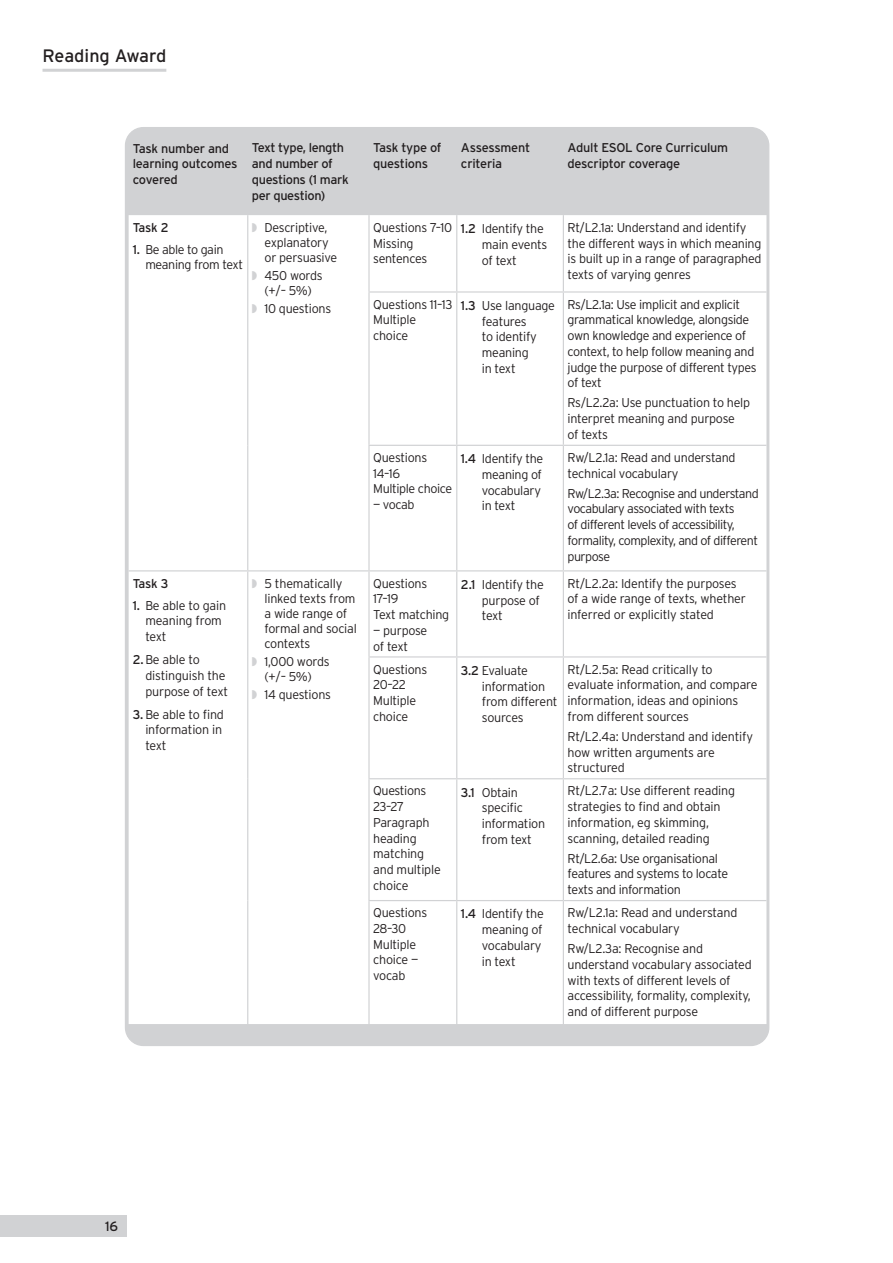
<style>
.page{position:relative;width:893px;height:1263px;background:#fff}
.page>*{position:absolute;margin:0;border:0;box-sizing:border-box;transform-origin:0 0}
.t1{font:18px "Interstate";letter-spacing:-.005em;color:#231f20}
.t2{font:13.5px "Interstate";color:#231f20}
.t3{font:300 12.75px/15.8px "Interstate";letter-spacing:-.02em;color:#231f20}
.t4{font:12.75px/15.8px "Interstate";letter-spacing:-.03em;color:#231f20}
.t5{font:300 12.75px/15.8px "Interstate";letter-spacing:-.04em;color:#231f20}
.s1{font-weight:400}
.s2{color:#d1d2d4}
</style>
<div class="page">
<div style="left:125px;top:128px;width:644px;height:917px;background:#d1d2d4;border-radius:18px"></div>
<div style="left:129px;top:215px;width:637px;height:809px;background:#fff"></div>
<hr style="left:247px;top:215px;width:1px;height:77px;background:#d1d2d4">
<hr style="left:247px;top:292px;width:1px;height:153px;background:#d1d2d4">
<hr style="left:247px;top:445px;width:1px;height:125px;background:#d1d2d4">
<hr style="left:368px;top:215px;width:2px;height:76px;background:#d1d2d4">
<hr style="left:456px;top:215px;width:1px;height:76px;background:#d1d2d4">
<hr style="left:563px;top:215px;width:1px;height:76px;background:#d1d2d4">
<hr style="left:368px;top:291px;width:89px;height:2px;background:#d1d2d4">
<hr style="left:368px;top:293px;width:2px;height:152px;background:#d1d2d4">
<hr style="left:457px;top:291px;width:106px;height:2px;background:#d1d2d4">
<hr style="left:456px;top:293px;width:1px;height:152px;background:#d1d2d4">
<hr style="left:563px;top:291px;width:203px;height:2px;background:#d1d2d4">
<hr style="left:563px;top:293px;width:1px;height:152px;background:#d1d2d4">
<hr style="left:368px;top:445px;width:89px;height:1px;background:#d1d2d4">
<hr style="left:368px;top:446px;width:2px;height:124px;background:#d1d2d4">
<hr style="left:457px;top:445px;width:106px;height:1px;background:#d1d2d4">
<hr style="left:456px;top:446px;width:1px;height:124px;background:#d1d2d4">
<hr style="left:563px;top:445px;width:203px;height:1px;background:#d1d2d4">
<hr style="left:563px;top:446px;width:1px;height:124px;background:#d1d2d4">
<hr style="left:129px;top:570px;width:119px;height:1px;background:#d1d2d4">
<hr style="left:248px;top:570px;width:121px;height:1px;background:#d1d2d4">
<hr style="left:247px;top:571px;width:1px;height:86px;background:#d1d2d4">
<hr style="left:247px;top:657px;width:1px;height:122px;background:#d1d2d4">
<hr style="left:247px;top:779px;width:1px;height:121px;background:#d1d2d4">
<hr style="left:247px;top:900px;width:1px;height:124px;background:#d1d2d4">
<hr style="left:369px;top:570px;width:88px;height:1px;background:#d1d2d4">
<hr style="left:368px;top:571px;width:2px;height:85px;background:#d1d2d4">
<hr style="left:457px;top:570px;width:106px;height:1px;background:#d1d2d4">
<hr style="left:456px;top:571px;width:1px;height:85px;background:#d1d2d4">
<hr style="left:563px;top:570px;width:203px;height:1px;background:#d1d2d4">
<hr style="left:563px;top:571px;width:1px;height:85px;background:#d1d2d4">
<hr style="left:368px;top:656px;width:89px;height:1px;background:#d1d2d4">
<hr style="left:368px;top:657px;width:2px;height:121px;background:#d1d2d4">
<hr style="left:457px;top:656px;width:106px;height:1px;background:#d1d2d4">
<hr style="left:456px;top:657px;width:1px;height:121px;background:#d1d2d4">
<hr style="left:563px;top:656px;width:203px;height:1px;background:#d1d2d4">
<hr style="left:563px;top:657px;width:1px;height:121px;background:#d1d2d4">
<hr style="left:368px;top:778px;width:89px;height:1px;background:#d1d2d4">
<hr style="left:368px;top:779px;width:2px;height:121px;background:#d1d2d4">
<hr style="left:457px;top:778px;width:106px;height:1px;background:#d1d2d4">
<hr style="left:456px;top:779px;width:1px;height:121px;background:#d1d2d4">
<hr style="left:563px;top:778px;width:203px;height:1px;background:#d1d2d4">
<hr style="left:563px;top:779px;width:1px;height:121px;background:#d1d2d4">
<hr style="left:368px;top:900px;width:89px;height:1px;background:#d1d2d4">
<hr style="left:368px;top:901px;width:2px;height:123px;background:#d1d2d4">
<hr style="left:457px;top:900px;width:106px;height:1px;background:#d1d2d4">
<hr style="left:456px;top:901px;width:1px;height:123px;background:#d1d2d4">
<hr style="left:563px;top:900px;width:203px;height:1px;background:#d1d2d4">
<hr style="left:563px;top:901px;width:1px;height:123px;background:#d1d2d4">
<hr style="left:43px;top:69px;width:123px;height:3px;background:#d1d2d4">
<div style="left:0;top:1215px;width:126px;height:21px;background:#d1d2d4"></div>
<h1 class="t1" style="left:43px;top:46px;width:125px">Reading Award</h1>
<p class="t4" style="left:133px;top:140px;width:106px">Task number and learning outcomes covered</p>
<p class="t4" style="left:252px;top:140px;width:98px">Text type, length and number of questions (1 mark per question)</p>
<p class="t4" style="left:373px;top:140px;width:70px">Task type of questions</p>
<p class="t4" style="left:461px;top:140px;width:71px">Assessment criteria</p>
<p class="t4" style="left:568px;top:140px;width:162px">Adult ESOL Core Curriculum descriptor coverage</p>
<p class="t4" style="left:133px;top:219px;width:37px">Task 2</p>
<p class="t3" style="left:145px;top:241px;width:99px;text-indent:-13px"><span class="s1">1.</span> Be able to gain meaning from text</p>
<p class="t3" style="left:373px;top:219px;width:81px">Questions 7–10<br>Missing sentences</p>
<p class="t3" style="left:482px;top:221px;width:67px;text-indent:-21px"><span class="s1">1.2</span> Identify the main events of text</p>
<p class="t3" style="left:568px;top:219px;width:196px">Rt/L2.1a: Understand and identify the different ways in which meaning is built up in a range of paragraphed texts of varying genres</p>
<p class="t3" style="left:373px;top:296px;width:81px">Questions 11–13<br>Multiple choice</p>
<p class="t3" style="left:482px;top:297px;width:75px;text-indent:-21px"><span class="s1">1.3</span> Use language features<br>to identify meaning<br>in text</p>
<p class="t3" style="left:568px;top:296px;width:190px">Rs/L2.1a: Use implicit and explicit grammatical knowledge, alongside own knowledge and experience of context, to help follow meaning and judge the purpose of different types of text</p>
<p class="t3" style="left:568px;top:395px;width:184px">Rs/L2.2a: Use punctuation to help interpret meaning and purpose<br>of texts</p>
<p class="t3" style="left:373px;top:449px;width:81px">Questions<br>14–16<br>Multiple choice</p>
<p class="t3" style="left:373px;top:497px;width:43px">— vocab</p>
<p class="t3" style="left:264px;top:220px;width:74px;line-height:15px;text-indent:-13px"><span class="s2">◗</span> Descriptive, explanatory or persuasive</p>
<p class="t3" style="left:252px;top:268px;width:72px;line-height:15px;text-align:center"><span class="s2">◗</span> 450 words (+/– 5%)</p>
<p class="t3" style="left:252px;top:301px;width:81px"><span class="s2">◗</span> 10 questions</p>
<p class="t3" style="left:482px;top:451px;width:63px;text-indent:-21px"><span class="s1">1.4</span> Identify the meaning of vocabulary in text</p>
<p class="t3" style="left:568px;top:449px;width:170px">Rw/L2.1a: Read and understand technical vocabulary</p>
<p class="t5" style="left:568px;top:485px;width:193px">Rw/L2.3a: Recognise and understand vocabulary associated with texts<br>of different levels of accessibility, formality, complexity, and of different purpose</p>
<p class="t4" style="left:133px;top:575px;width:37px">Task 3</p>
<p class="t3" style="left:145px;top:597px;width:82px;text-indent:-13px"><span class="s1">1.</span> Be able to gain meaning from text</p>
<p class="t3" style="left:145px;top:651px;width:84px;text-indent:-13px"><span class="s1">2.</span>Be able to distinguish the purpose of text</p>
<p class="t3" style="left:145px;top:706px;width:80px;text-indent:-13px"><span class="s1">3.</span> Be able to find information in text</p>
<p class="t3" style="left:264px;top:575px;width:94px;line-height:15px;text-indent:-13px"><span class="s2">◗</span> 5 thematically linked texts from a wide range of formal and social contexts</p>
<p class="t3" style="left:252px;top:654px;width:79px;line-height:15px;text-align:center"><span class="s2">◗</span> 1,000 words (+/– 5%)</p>
<p class="t3" style="left:252px;top:686px;width:81px"><span class="s2">◗</span> 14 questions</p>
<p class="t3" style="left:373px;top:575px;width:78px">Questions<br>17–19<br>Text matching</p>
<p class="t3" style="left:373px;top:622px;width:56px">— purpose of text</p>
<p class="t3" style="left:482px;top:576px;width:64px;text-indent:-21px"><span class="s1">2.1</span> Identify the purpose of text</p>
<p class="t3" style="left:568px;top:575px;width:180px">Rt/L2.2a: Identify the purposes of a wide range of texts, whether inferred or explicitly stated</p>
<p class="t3" style="left:373px;top:661px;width:56px">Questions<br>20–22<br>Multiple choice</p>
<p class="t3" style="left:482px;top:662px;width:77px;text-indent:-21px"><span class="s1">3.2</span> Evaluate information from different sources</p>
<p class="t3" style="left:568px;top:661px;width:192px">Rt/L2.5a: Read critically to evaluate information, and compare information, ideas and opinions from different sources</p>
<p class="t3" style="left:568px;top:728px;width:187px">Rt/L2.4a: Understand and identify how written arguments are structured</p>
<p class="t3" style="left:373px;top:783px;width:69px">Questions<br>23–27<br>Paragraph heading matching and multiple choice</p>
<p class="t3" style="left:482px;top:784px;width:65px;text-indent:-21px"><span class="s1">3.1</span> Obtain specific information from text</p>
<p class="t3" style="left:568px;top:783px;width:169px">Rt/L2.7a: Use different reading strategies to find and obtain information, eg skimming, scanning, detailed reading</p>
<p class="t3" style="left:568px;top:850px;width:162px">Rt/L2.6a: Use organisational features and systems to locate texts and information</p>
<p class="t3" style="left:373px;top:905px;width:56px">Questions<br>28–30<br>Multiple choice — vocab</p>
<p class="t3" style="left:482px;top:906px;width:64px;text-indent:-21px"><span class="s1">1.4</span> Identify the meaning of vocabulary in text</p>
<p class="t3" style="left:568px;top:905px;width:171px">Rw/L2.1a: Read and understand technical vocabulary</p>
<p class="t3" style="left:568px;top:940px;width:186px">Rw/L2.3a: Recognise and understand vocabulary associated with texts of different levels of accessibility, formality, complexity, and of different purpose</p>
<p class="t2" style="left:105px;top:1219px;width:14px">16</p>
</div>
